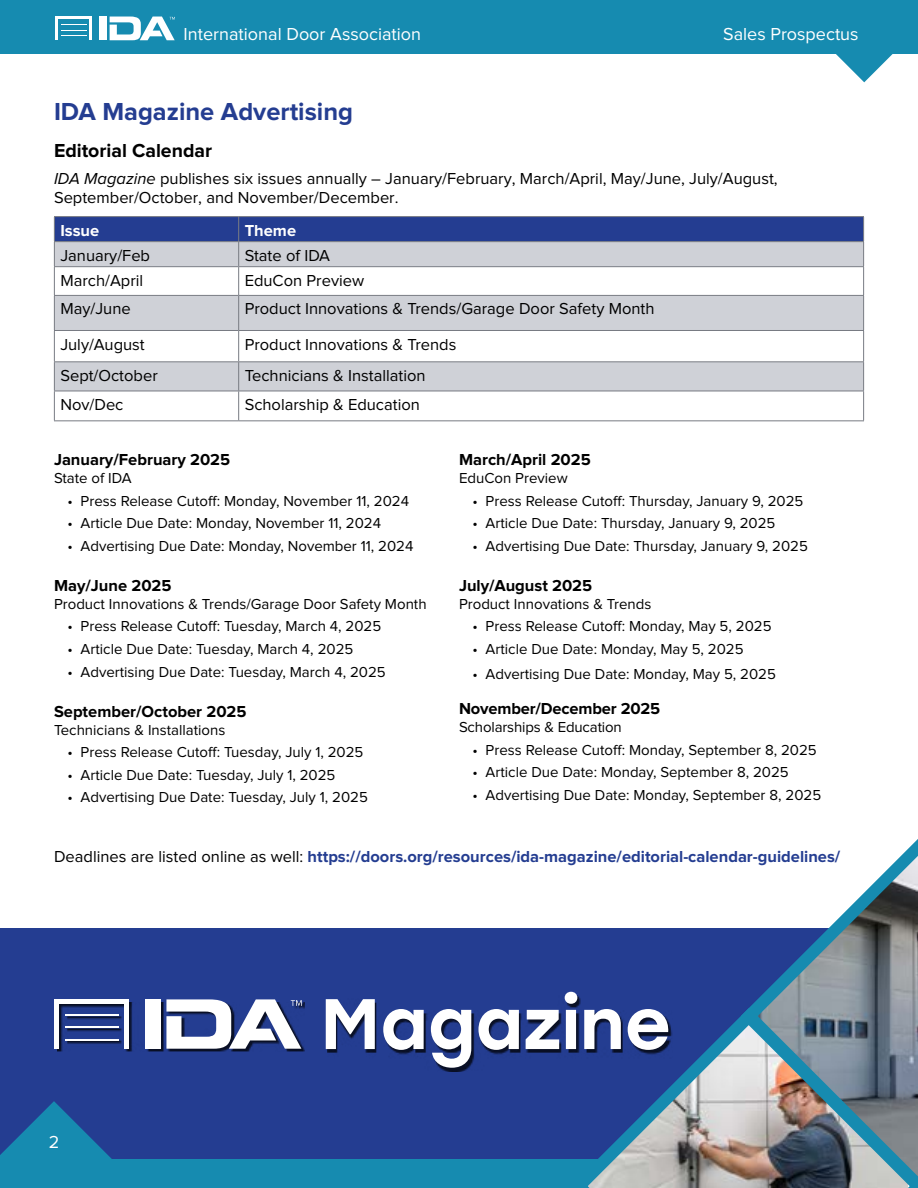
<style>
.page{position:relative;width:918px;height:1188px;background:#fff}
.page>*{position:absolute;margin:0;border:0;box-sizing:border-box;transform-origin:0 0}
.t1{font:500 71.25px "Stolzl";color:#fff}
.t2{font:700 25.5px "Proxima Nova";color:#243d91}
.t3{font:700 19.5px "Proxima Nova";color:#000}
.t4{font:18px "Proxima Nova";color:#fff}
.t5{font:16.5px/19.8px "Proxima Nova";color:#000}
.t6{font:700 16.5px "Proxima Nova";color:#000}
.t7{font:700 16.5px "Proxima Nova";color:#243d91}
.t8{font:700 16.5px "Proxima Nova";color:#fff}
.t9{font:15px "Proxima Nova";color:#000}
.s1{font-style:italic}
.s2{font-weight:400;color:#000}
</style>
<div class="page">
<svg style="left:836px;top:54px;width:57px;height:28px"></svg>
<div style="left:0;top:0;width:918px;height:54px;background:#168bb0"></div>
<hr style="left:56px;top:17px;width:35px;height:2px;background:#fff">
<hr style="left:89px;top:17px;width:2px;height:23px;background:#fff">
<div style="left:100px;top:17px;width:7px;height:23px;background:#fff"></div>
<svg style="left:61px;top:24px;width:25px;height:12px"></svg>
<hr style="left:56px;top:17px;width:2px;height:23px;background:#fff">
<svg style="left:110px;top:17px;width:65px;height:23px"></svg>
<div style="left:0;top:1159px;width:918px;height:29px;background:#168bb0"></div>
<svg style="left:55px;top:362px;width:808px;height:29px;background:#ccced4"></svg>
<svg style="left:55px;top:296px;width:808px;height:65px;fill:#cfd1d7"></svg>
<hr style="left:54px;top:216px;width:185px;height:1px;background:#787b83">
<hr style="left:239px;top:216px;width:625px;height:1px;background:#787b83">
<svg style="left:54px;top:217px;width:810px;height:78px"></svg>
<hr style="left:54px;top:295px;width:185px;height:1px;background:#787b83">
<hr style="left:54px;top:296px;width:1px;height:34px;background:#787b83">
<hr style="left:239px;top:295px;width:625px;height:1px;background:#787b83">
<hr style="left:238px;top:296px;width:1px;height:34px;background:#787b83">
<hr style="left:863px;top:296px;width:1px;height:34px;background:#787b83">
<hr style="left:54px;top:330px;width:185px;height:1px;background:#787b83">
<hr style="left:54px;top:331px;width:1px;height:30px;background:#787b83">
<hr style="left:239px;top:330px;width:625px;height:1px;background:#787b83">
<hr style="left:238px;top:331px;width:1px;height:30px;background:#787b83">
<hr style="left:863px;top:331px;width:1px;height:30px;background:#787b83">
<hr style="left:54px;top:361px;width:185px;height:1px;background:#787b83">
<hr style="left:239px;top:361px;width:625px;height:1px;background:#787b83">
<hr style="left:54px;top:391px;width:185px;height:1px;background:#787b83">
<svg style="left:54px;top:362px;width:1px;height:58px"></svg>
<hr style="left:239px;top:391px;width:625px;height:1px;background:#787b83">
<svg style="left:238px;top:362px;width:1px;height:58px"></svg>
<svg style="left:863px;top:362px;width:1px;height:58px"></svg>
<hr style="left:54px;top:420px;width:185px;height:1px;background:#787b83">
<hr style="left:239px;top:420px;width:625px;height:1px;background:#787b83">
<div style="left:0;top:928px;width:918px;height:231px;background:#243d91"></div>
<svg style="left:588px;top:1025px;width:144px;height:163px"></svg>
<img style="left:732px;top:839px;width:186px;height:349px">
<div style="left:327px;top:995px;width:345px;height:77px;background:#000;opacity:.75"></div>
<div style="left:57px;top:1002px;width:247px;height:49px;background:#000;opacity:.75"></div>
<div style="left:55px;top:999px;width:74px;height:5px;background:#fff"></div>
<div style="left:124px;top:999px;width:5px;height:50px;background:#fff"></div>
<div style="left:146px;top:999px;width:15px;height:50px;background:#fff"></div>
<hr style="left:65px;top:1014px;width:53px;height:2px;background:#fff">
<hr style="left:65px;top:1027px;width:53px;height:1px;background:#fff">
<hr style="left:65px;top:1039px;width:53px;height:1px;background:#fff">
<hr style="left:55px;top:999px;width:4px;height:50px;background:#fff">
<svg style="left:166px;top:999px;width:136px;height:50px"></svg>
<svg style="left:0;top:1101px;width:112px;height:58px"></svg>
<p class="t4" style="left:184px;top:26px;width:239px">International Door Association</p>
<p class="t4" style="left:723px;top:26px;width:137px">Sales Prospectus</p>
<h2 class="t2" style="left:54px;top:100px;width:301px">IDA Magazine Advertising</h2>
<h3 class="t3" style="left:54px;top:142px;width:160px">Editorial Calendar</h3>
<p class="t5" style="left:54px;top:169px;width:725px"><span class="s1">IDA Magazine</span> publishes six issues annually – January/February, March/April, May/June, July/August,<br>September/October, and November/December.</p>
<p class="t8" style="left:60px;top:223px;width:40px">Issue</p>
<p class="t8" style="left:245px;top:223px;width:53px">Theme</p>
<p class="t5" style="left:60px;top:246px;width:91px">January/Feb</p>
<p class="t5" style="left:245px;top:246px;width:87px">State of IDA</p>
<p class="t5" style="left:60px;top:271px;width:84px">March/April</p>
<p class="t5" style="left:245px;top:271px;width:121px">EduCon Preview</p>
<p class="t5" style="left:60px;top:300px;width:72px">May/June</p>
<p class="t5" style="left:245px;top:300px;width:411px">Product Innovations &amp; Trends/Garage Door Safety Month</p>
<p class="t5" style="left:60px;top:335px;width:86px">July/August</p>
<p class="t5" style="left:245px;top:335px;width:213px">Product Innovations &amp; Trends</p>
<p class="t5" style="left:60px;top:366px;width:99px">Sept/October</p>
<p class="t5" style="left:245px;top:366px;width:182px">Technicians &amp; Installation</p>
<p class="t5" style="left:60px;top:395px;width:65px">Nov/Dec</p>
<p class="t5" style="left:245px;top:395px;width:177px">Scholarship &amp; Education</p>
<p class="t6" style="left:54px;top:452px;width:178px">January/February 2025</p>
<p class="t9" style="left:54px;top:471px;width:79px">State of IDA</p>
<p class="t9" style="left:68px;top:494px;width:343px">• Press Release Cutoff: Monday, November 11, 2024</p>
<p class="t9" style="left:68px;top:516px;width:315px">• Article Due Date: Monday, November 11, 2024</p>
<p class="t9" style="left:68px;top:539px;width:348px">• Advertising Due Date: Monday, November 11, 2024</p>
<p class="t6" style="left:54px;top:578px;width:119px">May/June 2025</p>
<p class="t9" style="left:54px;top:597px;width:374px">Product Innovations &amp; Trends/Garage Door Safety Month</p>
<p class="t9" style="left:68px;top:620px;width:315px">• Press Release Cutoff: Tuesday, March 4, 2025</p>
<p class="t9" style="left:68px;top:642px;width:287px">• Article Due Date: Tuesday, March 4, 2025</p>
<p class="t9" style="left:68px;top:665px;width:320px">• Advertising Due Date: Tuesday, March 4, 2025</p>
<p class="t6" style="left:54px;top:704px;width:194px">September/October 2025</p>
<p class="t9" style="left:54px;top:723px;width:173px">Technicians &amp; Installations</p>
<p class="t9" style="left:68px;top:745px;width:297px">• Press Release Cutoff: Tuesday, July 1, 2025</p>
<p class="t9" style="left:68px;top:768px;width:269px">• Article Due Date: Tuesday, July 1, 2025</p>
<p class="t9" style="left:68px;top:791px;width:302px">• Advertising Due Date: Tuesday, July 1, 2025</p>
<p class="t6" style="left:459px;top:452px;width:133px">March/April 2025</p>
<p class="t9" style="left:459px;top:471px;width:110px">EduCon Preview</p>
<p class="t9" style="left:472px;top:494px;width:332px">• Press Release Cutoff: Thursday, January 9, 2025</p>
<p class="t9" style="left:472px;top:516px;width:305px">• Article Due Date: Thursday, January 9, 2025</p>
<p class="t9" style="left:472px;top:539px;width:337px">• Advertising Due Date: Thursday, January 9, 2025</p>
<p class="t6" style="left:459px;top:578px;width:135px">July/August 2025</p>
<p class="t9" style="left:459px;top:597px;width:194px">Product Innovations &amp; Trends</p>
<p class="t9" style="left:472px;top:620px;width:301px">• Press Release Cutoff: Monday, May 5, 2025</p>
<p class="t9" style="left:472px;top:642px;width:273px">• Article Due Date: Monday, May 5, 2025</p>
<p class="t9" style="left:472px;top:667px;width:305px">• Advertising Due Date: Monday, May 5, 2025</p>
<p class="t6" style="left:459px;top:701px;width:203px">November/December 2025</p>
<p class="t9" style="left:459px;top:720px;width:164px">Scholarships &amp; Education</p>
<p class="t9" style="left:472px;top:743px;width:346px">• Press Release Cutoff: Monday, September 8, 2025</p>
<p class="t9" style="left:472px;top:766px;width:318px">• Article Due Date: Monday, September 8, 2025</p>
<p class="t9" style="left:472px;top:788px;width:350px">• Advertising Due Date: Monday, September 8, 2025</p>
<p class="t7" style="left:54px;top:849px;width:788px"><span class="s2">Deadlines are listed online as well:</span> https://doors.org/resources/ida-magazine/editorial-calendar-guidelines/</p>
<p class="t4" style="left:49px;top:1134px;width:12px">2</p>
<h1 class="t1" style="left:321px;top:973px;width:352px">Magazine</h1>
</div>
